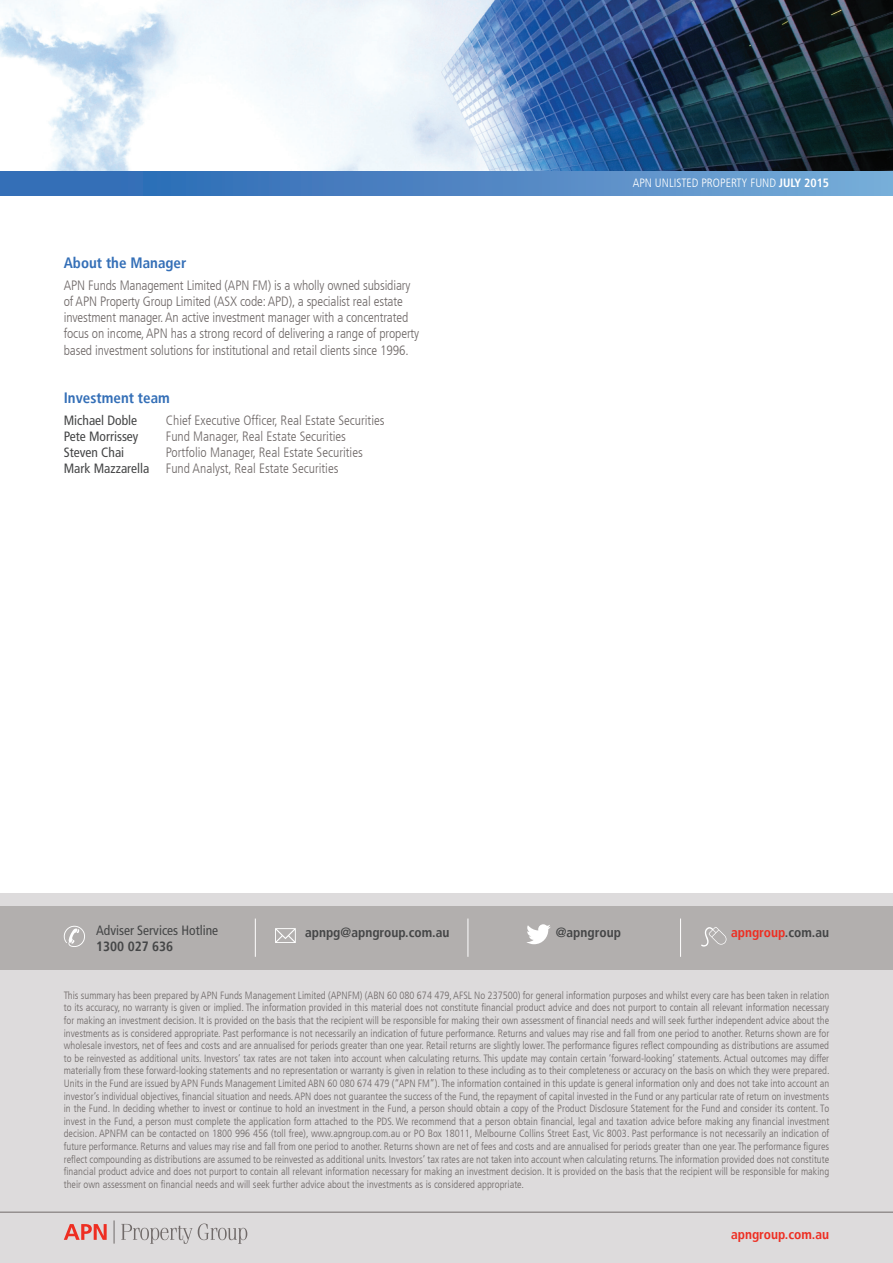
<style>
.page{position:relative;width:893px;height:1263px;background:#fff}
.page>*{position:absolute;margin:0;border:0;box-sizing:border-box;transform-origin:0 0}
.t1{font:700 condensed 15px "Frutiger LT";color:#346fb7}
.t2{font:300 condensed 13.5px/16.2px "Frutiger LT";letter-spacing:-.01em;color:#706a69}
.t3{font:condensed 13.5px "Frutiger LT";color:#454647}
.t4{font:700 condensed 13.5px "Frutiger LT";color:#454647}
.t5{font:700 condensed 13.5px "Frutiger LT";color:#ee2e22}
.t6{font:300 condensed 12px "Frutiger LT";color:#fff}
.Disclaimer{font:300 condensed 10.5px/12.6px "Frutiger LT";color:#706a69;text-align:justify}
.s1{font-weight:400;color:#454647}
.s2{font-weight:700}
.s3{color:#454647}
</style>
<div class="page">
<div style="left:0;top:893px;width:893px;height:370px;background:#dddbdc"></div>
<div style="left:0;top:906px;width:893px;height:63px;background:#b2afae"></div>
<svg style="left:64px;top:926px;width:21px;height:21px"></svg>
<svg style="left:275px;top:928px;width:21px;height:15px"></svg>
<svg style="left:701px;top:927px;width:25px;height:20px"></svg>
<svg style="left:526px;top:924px;width:25px;height:20px"></svg>
<hr style="left:255px;top:918px;width:1px;height:39px;background:#fff">
<hr style="left:468px;top:918px;width:1px;height:39px;background:#fff">
<hr style="left:680px;top:918px;width:1px;height:39px;background:#fff">
<svg style="left:121px;top:1224px;width:71px;height:20px"></svg>
<svg style="left:198px;top:1223px;width:49px;height:21px"></svg>
<svg style="left:64px;top:1224px;width:43px;height:16px"></svg>
<svg style="left:114px;top:1220px;width:1px;height:23px"></svg>
<div style="left:0;top:170px;width:893px;height:26px;background:linear-gradient(to right,#2865b2,#76a8d6)"></div>
<hr style="left:0;top:1212px;width:893px;height:1px;background:#706a69">
<img style="left:0;top:0;width:893px;height:170px">
<p class="t1" style="left:64px;top:253px;width:124px">About the Manager</p>
<p class="t2" style="left:64px;top:277px;width:357px">APN Funds Management Limited (APN FM) is a wholly owned subsidiary of APN Property Group Limited (ASX code: APD), a specialist real estate investment manager. An active investment manager with a concentrated focus on income, APN has a strong record of delivering a range of property based investment solutions for institutional and retail clients since 1996.</p>
<p class="t1" style="left:64px;top:388px;width:108px">Investment team</p>
<p class="t3" style="left:64px;top:412px;width:75px">Michael Doble</p>
<p class="t2" style="left:166px;top:412px;width:220px">Chief Executive Officer, Real Estate Securities</p>
<p class="t3" style="left:64px;top:428px;width:76px">Pete Morrissey</p>
<p class="t2" style="left:166px;top:428px;width:182px">Fund Manager, Real Estate Securities</p>
<p class="t3" style="left:64px;top:445px;width:62px">Steven Chai</p>
<p class="t2" style="left:166px;top:445px;width:199px">Portfolio Manager, Real Estate Securities</p>
<p class="t2" style="left:64px;top:461px;width:276px"><span class="s1">Mark Mazzarella</span> Fund Analyst, Real Estate Securities</p>
<p class="t6" style="left:633px;top:176px;width:198px">APN UNLISTED PROPERTY FUND <span class="s2">JULY 2015</span></p>
<p class="t3" style="left:96px;top:922px;width:124px">Adviser Services Hotline</p>
<p class="t4" style="left:96px;top:938px;width:79px">1300 027 636</p>
<p class="t4" style="left:305px;top:924px;width:146px">apnpg@apngroup.com.au</p>
<p class="t4" style="left:556px;top:924px;width:67px">@apngroup</p>
<p class="t5" style="left:731px;top:924px;width:100px">apngroup<span class="s3">.com.au</span></p>
<p class="Disclaimer" style="left:64px;top:989px;width:767px">This summary has been prepared by APN Funds Management Limited (APNFM) (ABN 60 080 674 479, AFSL No 237500) for general information purposes and whilst every care has been taken in relation to its accuracy, no warranty is given or implied. The information provided in this material does not constitute financial product advice and does not purport to contain all relevant information necessary for making an investment decision. It is provided on the basis that the recipient will be responsible for making their own assessment of financial needs and will seek further independent advice about the investments as is considered appropriate. Past performance is not necessarily an indication of future performance. Returns and values may rise and fall from one period to another. Returns shown are for wholesale investors, net of fees and costs and are annualised for periods greater than one year. Retail returns are slightly lower. The performance figures reflect compounding as distributions are assumed to be reinvested as additional units. Investors’ tax rates are not taken into account when calculating returns. This update may contain certain ‘forward-looking’ statements. Actual outcomes may differ materially from these forward-looking statements and no representation or warranty is given in relation to these including as to their completeness or accuracy on the basis on which they were prepared.<br>Units in the Fund are issued by APN Funds Management Limited ABN 60 080 674 479 (“APN FM”). The information contained in this update is general information only and does not take into account an investor’s individual objectives, financial situation and needs. APN does not guarantee the success of the Fund, the repayment of capital invested in the Fund or any particular rate of return on investments in the Fund. In deciding whether to invest or continue to hold an investment in the Fund, a person should obtain a copy of the Product Disclosure Statement for the Fund and consider its content. To invest in the Fund, a person must complete the application form attached to the PDS. We recommend that a person obtain financial, legal and taxation advice before making any financial investment decision. APNFM can be contacted on 1800 996 456 (toll free), www.apngroup.com.au or PO Box 18011, Melbourne Collins Street East, Vic 8003. Past performance is not necessarily an indication of future performance. Returns and values may rise and fall from one period to another. Returns shown are net of fees and costs and are annualised for periods greater than one year. The performance figures reflect compounding as distributions are assumed to be reinvested as additional units. Investors’ tax rates are not taken into account when calculating returns. The information provided does not constitute financial product advice and does not purport to contain all relevant information necessary for making an investment decision. It is provided on the basis that the recipient will be responsible for making their own assessment on financial needs and will seek further advice about the investments as is considered appropriate.</p>
<p class="t5" style="left:731px;top:1226px;width:100px">apngroup.com.au</p>
</div>
